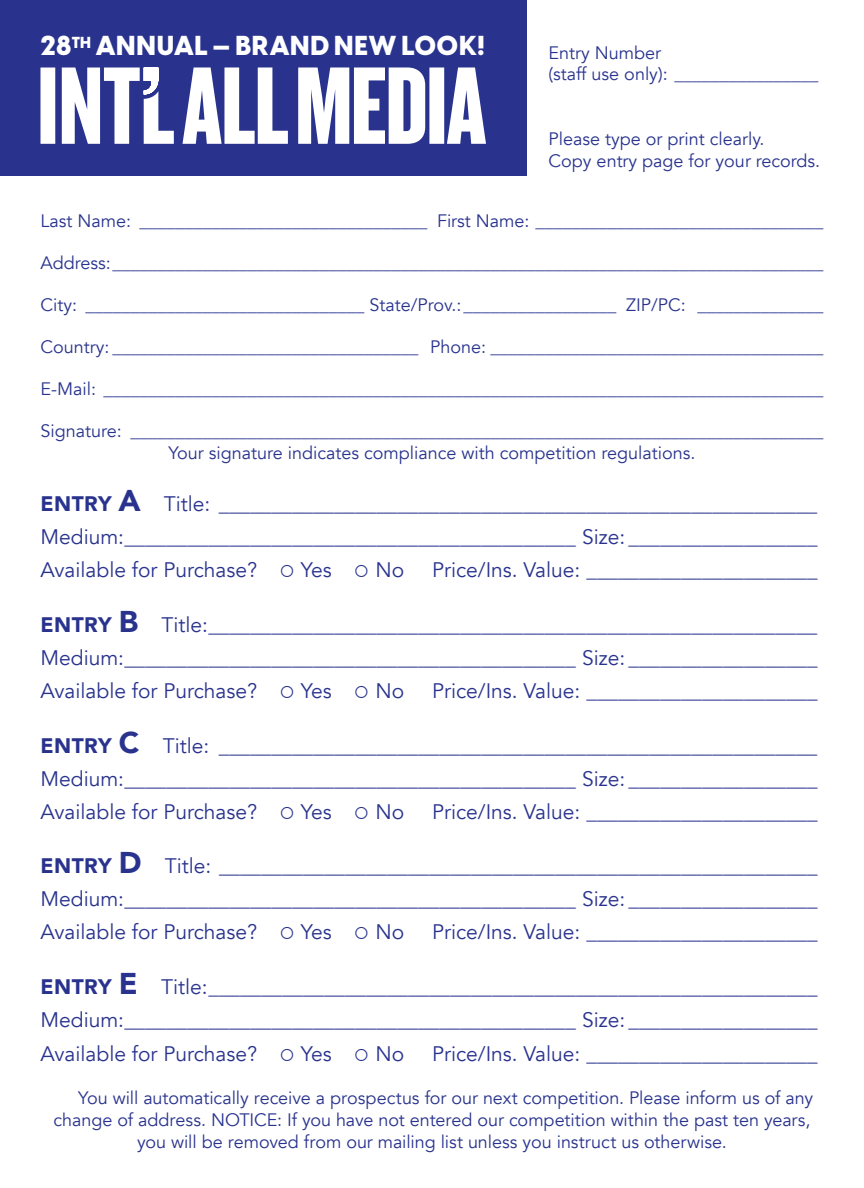
<style>
.page{position:relative;width:864px;height:1188px;background:#fff}
.page>*{position:absolute;margin:0;border:0;box-sizing:border-box;transform-origin:0 0}
.t1{font:800 27px "Visby CF";letter-spacing:.02em;color:#fff}
.t2{font:21px "Avenir";color:#29338e}
.t3{font:18px/21.6px "Avenir";color:#29338e}
.s1{font-weight:900}
.s2{font-weight:900;font-size:30px}
</style>
<div class="page">
<div style="left:0;top:0;width:526px;height:176px;background:#29338e"></div>
<svg style="left:183px;top:68px;width:303px;height:76px"></svg>
<svg style="left:40px;top:68px;width:134px;height:76px"></svg>
<p class="t1" style="left:40px;top:27px;width:446px">28<sup>TH</sup> ANNUAL — BRAND NEW LOOK!</p>
<p class="t3" style="left:549px;top:42px;width:114px">Entry Number</p>
<p class="t3" style="left:549px;top:63px;width:271px">(staff use only): ________________</p>
<p class="t3" style="left:549px;top:128px;width:273px">Please type or print clearly.<br>Copy entry page for your records.</p>
<p class="t3" style="left:40px;top:211px;width:784px">Last Name: ________________________________ First Name: ________________________________</p>
<p class="t3" style="left:40px;top:253px;width:784px">Address:_______________________________________________________________________________</p>
<p class="t3" style="left:40px;top:295px;width:784px">City: _______________________________ State/Prov.:_________________ ZIP/PC: ______________</p>
<p class="t3" style="left:40px;top:337px;width:785px">Country: __________________________________ Phone: _____________________________________</p>
<p class="t3" style="left:40px;top:379px;width:784px">E-Mail: ________________________________________________________________________________</p>
<p class="t3" style="left:40px;top:421px;width:784px">Signature: _____________________________________________________________________________</p>
<p class="t3" style="left:168px;top:442px;width:529px">Your signature indicates compliance with competition regulations.</p>
<p class="t2" style="left:40px;top:492px;width:778px"><span class="s1">ENTRY</span> <span class="s2">A</span> Title: _________________________________________________________</p>
<p class="t2" style="left:40px;top:525px;width:779px">Medium:___________________________________________ Size: __________________</p>
<p class="t2" style="left:40px;top:558px;width:218px">Available for Purchase?</p>
<p class="t2" style="left:301px;top:558px;width:32px">Yes</p>
<p class="t2" style="left:375px;top:558px;width:30px">No</p>
<p class="t2" style="left:432px;top:558px;width:387px">Price/Ins. Value: ______________________</p>
<p class="t2" style="left:40px;top:612px;width:778px"><span class="s1">ENTRY</span> <span class="s2">B</span> Title:__________________________________________________________</p>
<p class="t2" style="left:40px;top:645px;width:779px">Medium:___________________________________________ Size: __________________</p>
<p class="t2" style="left:40px;top:678px;width:218px">Available for Purchase?</p>
<p class="t2" style="left:301px;top:678px;width:32px">Yes</p>
<p class="t2" style="left:375px;top:678px;width:30px">No</p>
<p class="t2" style="left:432px;top:678px;width:387px">Price/Ins. Value: ______________________</p>
<p class="t2" style="left:40px;top:733px;width:778px"><span class="s1">ENTRY</span> <span class="s2">C</span> Title: _________________________________________________________</p>
<p class="t2" style="left:40px;top:766px;width:779px">Medium:___________________________________________ Size: __________________</p>
<p class="t2" style="left:40px;top:799px;width:218px">Available for Purchase?</p>
<p class="t2" style="left:301px;top:799px;width:32px">Yes</p>
<p class="t2" style="left:375px;top:799px;width:30px">No</p>
<p class="t2" style="left:432px;top:799px;width:387px">Price/Ins. Value: ______________________</p>
<p class="t2" style="left:40px;top:853px;width:779px"><span class="s1">ENTRY</span> <span class="s2">D</span> Title: _________________________________________________________</p>
<p class="t2" style="left:40px;top:886px;width:779px">Medium:___________________________________________ Size: __________________</p>
<p class="t2" style="left:40px;top:919px;width:218px">Available for Purchase?</p>
<p class="t2" style="left:301px;top:919px;width:32px">Yes</p>
<p class="t2" style="left:375px;top:919px;width:30px">No</p>
<p class="t2" style="left:432px;top:919px;width:387px">Price/Ins. Value: ______________________</p>
<p class="t2" style="left:40px;top:974px;width:778px"><span class="s1">ENTRY</span> <span class="s2">E</span> Title:__________________________________________________________</p>
<p class="t2" style="left:40px;top:1007px;width:779px">Medium:___________________________________________ Size: __________________</p>
<p class="t2" style="left:40px;top:1041px;width:218px">Available for Purchase?</p>
<p class="t2" style="left:301px;top:1041px;width:32px">Yes</p>
<p class="t2" style="left:375px;top:1041px;width:30px">No</p>
<p class="t2" style="left:432px;top:1041px;width:387px">Price/Ins. Value: ______________________</p>
<p class="t3" style="left:78px;top:1088px;width:736px">You will automatically receive a prospectus for our next competition. Please inform us of any</p>
<p class="t3" style="left:54px;top:1109px;width:758px">change of address. NOTICE: If you have not entered our competition within the past ten years,</p>
<p class="t3" style="left:137px;top:1131px;width:591px">you will be removed from our mailing list unless you instruct us otherwise.</p>
</div>
